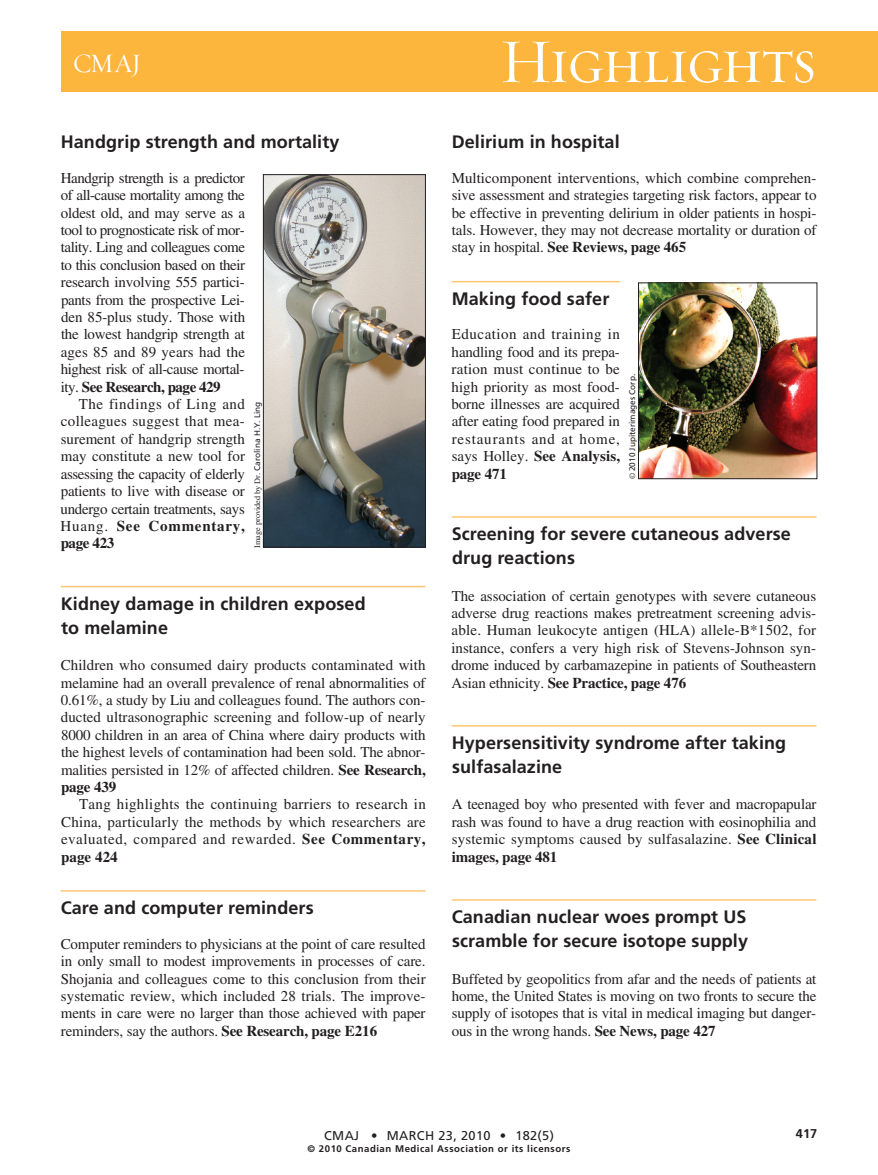
<style>
.page{position:relative;width:878px;height:1175px;background:#fff}
.page>*{position:absolute;margin:0;border:0;box-sizing:border-box;transform-origin:0 0}
.t1{font:63px "Requiem Display HTF Small Caps";letter-spacing:-.035em;color:#fff}
.t2{font:27px "Requiem Display HTF Roman";color:#fff}
.t3{font:700 18px/24px "Frutiger";letter-spacing:.005em;color:#231f20}
.t4{font:15px/17.4px "Times";letter-spacing:-.01em;color:#231f20;text-align:justify}
.t5{font:12.75px "Frutiger";letter-spacing:.025em;color:#231f20}
.t6{font:700 12.75px "Frutiger";color:#231f20}
.t7{font:700 9.6px "Frutiger";letter-spacing:.055em;color:#231f20}
.t8{font:8.25px "Times";color:#231f20}
.t9{font:8.25px "Frutiger";color:#231f20}
.s1{font-weight:700}
.s2{font-family:"Frutiger"}
.s3{font-family:"Times"}
</style>
<div class="page">
<div style="left:61px;top:32px;width:817px;height:60px;background:#fcb53d"></div>
<hr style="left:61px;top:586px;width:364px;height:1px;background:#fec670">
<hr style="left:61px;top:890px;width:364px;height:1px;background:#fec670">
<hr style="left:452px;top:281px;width:168px;height:1px;background:#fec670">
<hr style="left:452px;top:516px;width:364px;height:2px;background:#fec670">
<hr style="left:452px;top:725px;width:364px;height:1px;background:#fec670">
<hr style="left:452px;top:899px;width:364px;height:1px;background:#fec670">
<img style="left:265px;top:176px;width:159px;height:369px">
<div style="left:263px;top:174px;width:163px;height:373px;border:1px solid #231f20"></div>
<img style="left:640px;top:284px;width:175px;height:193px">
<div style="left:638px;top:282px;width:179px;height:197px;border:1px solid #231f20"></div>
<h2 class="t2" style="left:73px;top:47px;width:70px">CMAJ</h2>
<p class="t3" style="left:61px;top:131px;width:280px">Handgrip strength and mortality</p>
<p class="t4" style="left:61px;top:171px;width:186px">Handgrip strength is a predictor of all-cause mortality among the oldest old, and may serve as a tool to prognosticate risk of mor&shy;tality. Ling and colleagues come to this conclusion based on their research involving 555 partici&shy;pants from the prospective Lei&shy;den 85-plus study. Those with the lowest handgrip strength at ages 85 and 89 years had the highest risk of all-cause mortal&shy;ity. <span class="s1">See Research, page 429</span></p>
<p class="t4" style="left:61px;top:397px;width:186px;text-indent:18px">The findings of Ling and colleagues suggest that mea&shy;surement of handgrip strength may constitute a new tool for assessing the capacity of elderly patients to live with disease or undergo certain treatments, says Huang. <span class="s1">See Commentary, page 423</span></p>
<p class="t8" style="left:254px;top:548px;width:148px;rotate:-90deg">Image provided by Dr. <span class="s2">Carolina H.Y. Ling</span></p>
<p class="t3" style="left:61px;top:593px;width:306px">Kidney damage in children exposed to melamine</p>
<p class="t4" style="left:61px;top:658px;width:366px">Children who consumed dairy products contaminated with melamine had an overall prevalence of renal abnormalities of 0.61%, a study by Liu and colleagues found. The authors con&shy;ducted ultrasonographic screening and follow-up of nearly 8000 children in an area of China where dairy products with the highest levels of contamination had been sold. The abnor&shy;malities persisted in 12% of affected children. <span class="s1">See Research, page 439</span></p>
<p class="t4" style="left:61px;top:797px;width:366px;text-indent:18px">Tang highlights the continuing barriers to research in China, particularly the methods by which researchers are evaluated, compared and rewarded. <span class="s1">See Commentary, page 424</span></p>
<p class="t3" style="left:61px;top:897px;width:254px">Care and computer reminders</p>
<p class="t4" style="left:61px;top:936px;width:366px">Computer reminders to physicians at the point of care resulted in only small to modest improvements in processes of care.<br>Shojania and colleagues come to this conclusion from their systematic review, which included 28 trials. The improve&shy;ments in care were no larger than those achieved with paper reminders, say the authors. <span class="s1">See Research, page E216</span></p>
<h1 class="t1" style="left:499px;top:23px;width:319px">Highlights</h1>
<p class="t3" style="left:452px;top:131px;width:169px">Delirium in hospital</p>
<p class="t4" style="left:452px;top:171px;width:366px">Multicomponent interventions, which combine comprehen&shy;sive assessment and strategies targeting risk factors, appear to be effective in preventing delirium in older patients in hospi&shy;tals. However, they may not decrease mortality or duration of stay in hospital. <span class="s1">See Reviews, page 465</span></p>
<p class="t3" style="left:452px;top:288px;width:159px">Making food safer</p>
<p class="t4" style="left:451px;top:327px;width:170px">Education and training in handling food and its prepa&shy;ration must continue to be high priority as most food&shy;borne illnesses are acquired after eating food prepared in restaurants and at home, says Holley. <span class="s1">See Analysis, page 471</span></p>
<p class="t9" style="left:629px;top:479px;width:107px;rotate:-90deg"><span class="s3">©</span> 2010 Jupiterimages Corp.</p>
<p class="t3" style="left:452px;top:523px;width:340px">Screening for severe cutaneous adverse drug reactions</p>
<p class="t4" style="left:451px;top:588px;width:366px">The association of certain genotypes with severe cutaneous adverse drug reactions makes pretreatment screening advis&shy;able. Human leukocyte antigen (HLA) allele-B*1502, for instance, confers a very high risk of Stevens-Johnson syn&shy;drome induced by carbamazepine in patients of Southeastern Asian ethnicity. <span class="s1">See Practice, page 476</span></p>
<p class="t3" style="left:452px;top:732px;width:336px">Hypersensitivity syndrome after taking sulfasalazine</p>
<p class="t4" style="left:451px;top:797px;width:366px">A teenaged boy who presented with fever and macropapular rash was found to have a drug reaction with eosinophilia and systemic symptoms caused by sulfasalazine. <span class="s1">See Clinical images, page 481</span></p>
<p class="t3" style="left:452px;top:906px;width:298px">Canadian nuclear woes prompt US scramble for secure isotope supply</p>
<p class="t4" style="left:451px;top:971px;width:366px">Buffeted by geopolitics from afar and the needs of patients at home, the United States is moving on two fronts to secure the supply of isotopes that is vital in medical imaging but danger&shy;ous in the wrong hands. <span class="s1">See News, page 427</span></p>
<p class="t5" style="left:324px;top:1130px;width:231px">CMAJ • MARCH 23, 2010 • 182(5)</p>
<p class="t7" style="left:307px;top:1145px;width:264px">© 2010 Canadian Medical Association or its licensors</p>
<p class="t6" style="left:796px;top:1128px;width:23px">417</p>
</div>
